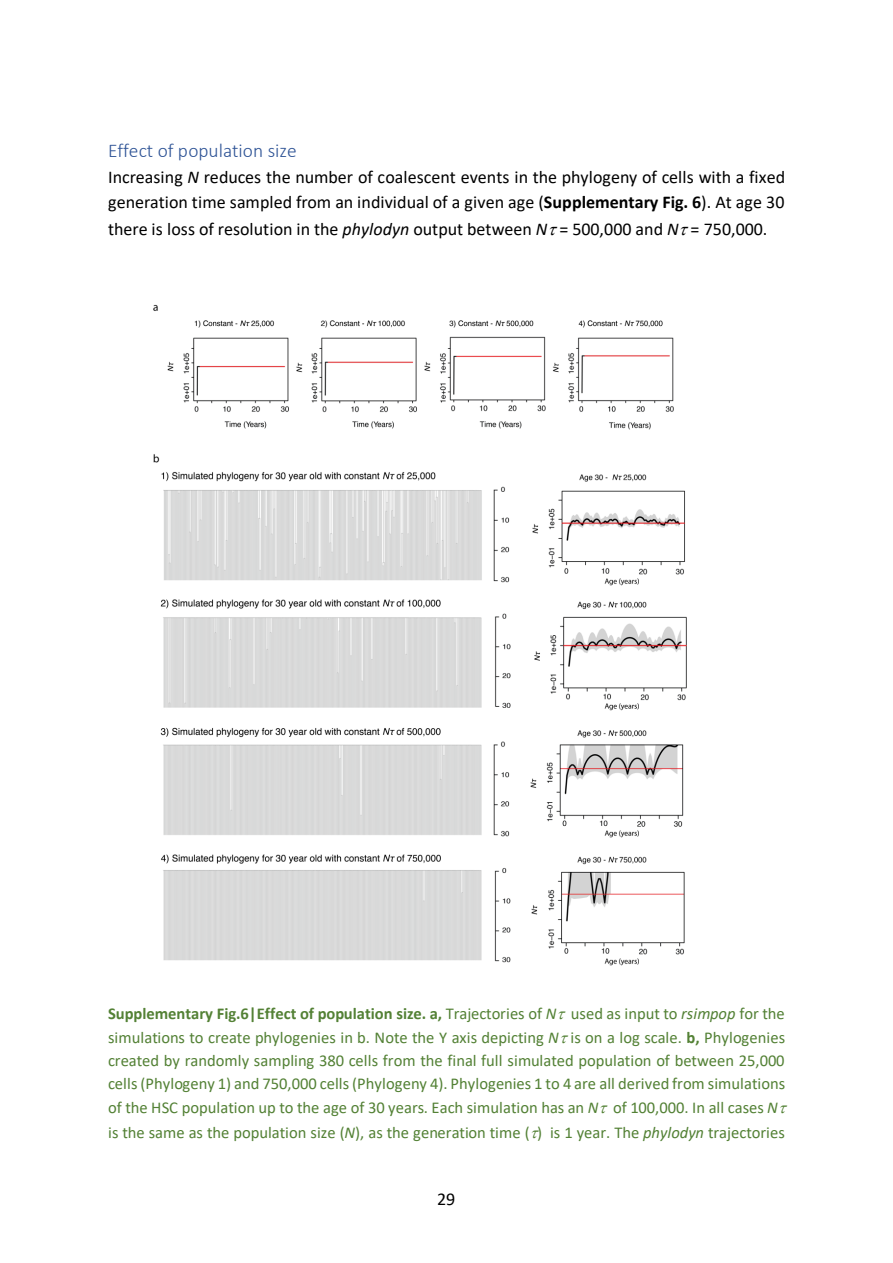
<style>
.page{position:relative;width:893px;height:1263px;background:#fff}
.page>*{position:absolute;margin:0;border:0;box-sizing:border-box;transform-origin:0 0}
.t1{font:300 19.5px "Calibri";color:#2f5496}
.t2{font:18px/26px "Calibri";color:#000;text-align:justify}
.t3{font:16.5px/23.7px "Calibri";color:#538135}
.s1{font-style:italic}
.s2{font-weight:700}
</style>
<div class="page">
<img style="left:153px;top:304px;width:533px;height:662px">
<p class="t1" style="left:108px;top:138px;width:190px">Effect of population size</p>
<p class="t2" style="left:108px;top:164px;width:678px">Increasing <span class="s1">N</span> reduces the number of coalescent events in the phylogeny of cells with a fixed generation time sampled from an individual of a given age (<span class="s2">Supplementary Fig. 6</span>). At age 30 there is loss of resolution in the <span class="s1">phylodyn</span> output between <span class="s1">N</span>▼= 500,000 and <span class="s1">N</span>▼= 750,000.</p>
<p class="t3" style="left:108px;top:1002px;width:685px"><span class="s2">Supplementary Fig.6|Effect of population size. a,</span> Trajectories of <span class="s1">N</span>▼used as input to <span class="s1">rsimpop</span> for the simulations to create phylogenies in b. Note the Y axis depicting <span class="s1">N</span>▼is on a log scale. <span class="s2">b,</span> Phylogenies created by randomly sampling 380 cells from the final full simulated population of between 25,000 cells (Phylogeny 1) and 750,000 cells (Phylogeny 4). Phylogenies 1 to 4 are all derived from simulations of the HSC population up to the age of 30 years. Each simulation has an <span class="s1">N</span>▼of 100,000. In all cases <span class="s1">N</span>▼ is the same as the population size (<span class="s1">N</span>), as the generation time (▼) is 1 year. The <span class="s1">phylodyn</span> trajectories</p>
<p class="t2" style="left:437px;top:1186px;width:20px">29</p>
</div>
